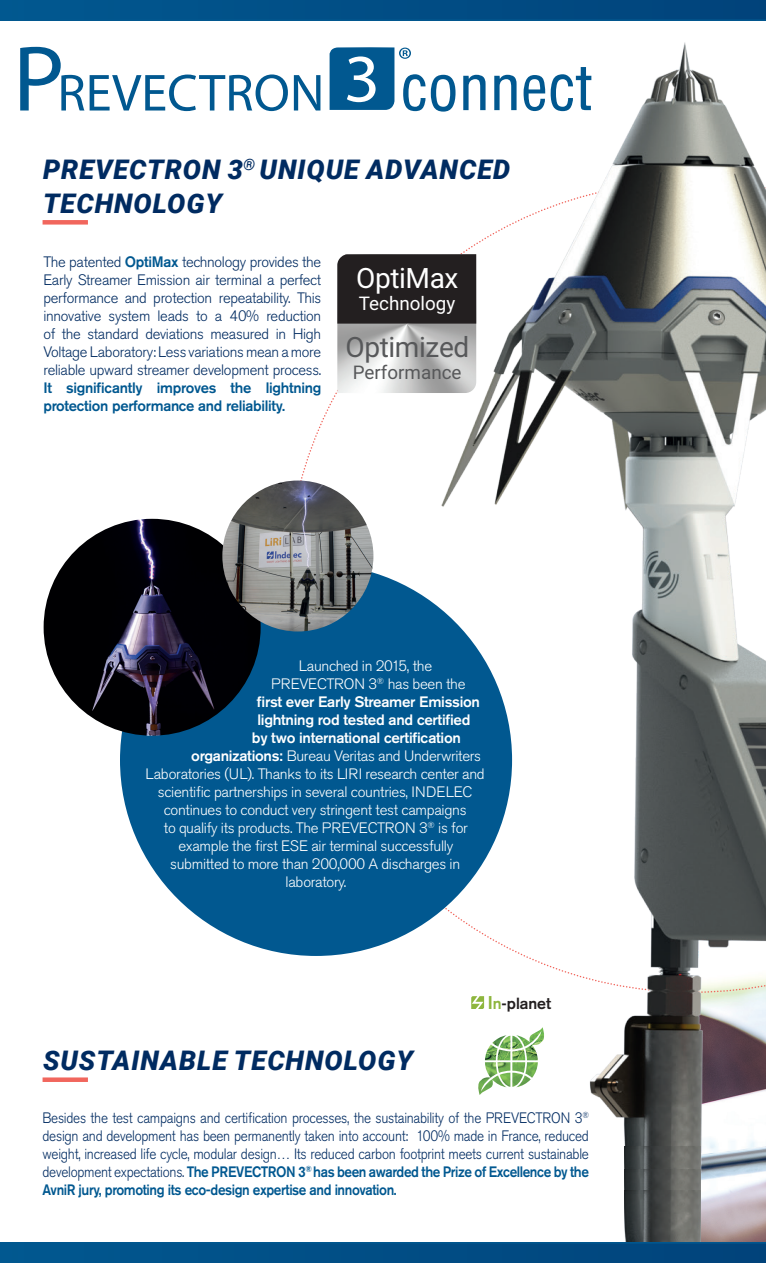
<style>
.page{position:relative;width:766px;height:1263px;background:#fff}
.page>*{position:absolute;margin:0;border:0;box-sizing:border-box;transform-origin:0 0}
.t1{font:61.5px "Arena Condensed";color:#015890}
.t2{font:28.05px "Roboto";letter-spacing:-.015em;color:#57585a}
.t3{font:28.05px "Roboto";letter-spacing:-.015em;color:#fff}
.t4{font:italic 900 27px/34.5px "Roboto";letter-spacing:.035em;color:#002b61}
.t5{font:18.75px "Roboto";color:#57585a}
.t6{font:18.75px "Roboto";color:#fff}
.t7{font:700 15.9px "Akzidenz Grotesk";color:#231f20}
.Style_de_paragraphe{font:300 15px/18px "Akzidenz Grotesk Pro";letter-spacing:-.02em;color:#002b61;text-align:justify;scale:.9 1}
.Style_de_paragraphe-2{font:300 15px "Akzidenz Grotesk Pro";letter-spacing:-.02em;color:#fff}
.Style_de_paragraphe-3{font:300 15px/18px "Akzidenz Grotesk Pro";letter-spacing:-.02em;color:#002b61;text-align:justify}
.Style_de_paragraphe-4{font:500 15px "Akzidenz Grotesk Pro";letter-spacing:-.02em;color:#fff}
.s1{font-weight:500;color:#015890}
.s2{font-weight:500}
.s3{font-size:18.15px;color:#8eb63e}
.s4{color:#8eb63e}
</style>
<div class="page">
<img style="left:700px;top:1172px;width:65px;height:70px">
<img style="left:430px;top:42px;width:335px;height:1130px">
<img style="left:624px;top:1146px;width:76px;height:23px">
<img style="left:624px;top:1169px;width:76px;height:22px">
<img style="left:624px;top:1191px;width:76px;height:51px">
<div style="left:43px;top:220px;width:45px;height:5px;background:#f1665d"></div>
<div style="left:43px;top:1077px;width:45px;height:5px;background:#f1665d"></div>
<svg style="left:20px;top:47px;width:64px;height:64px"></svg>
<svg style="left:90px;top:74px;width:198px;height:37px"></svg>
<svg style="left:294px;top:75px;width:26px;height:36px"></svg>
<svg style="left:329px;top:47px;width:82px;height:63px"></svg>
<svg style="left:443px;top:977px;width:134px;height:132px"></svg>
<img style="left:477px;top:1027px;width:68px;height:68px">
<div style="left:120px;top:564px;width:392px;height:392px;background:#015890;border-radius:50%"></div>
<img style="left:44px;top:519px;width:216px;height:217px;border-radius:108px">
<img style="left:222px;top:480px;width:151px;height:151px;border-radius:75px">
<svg style="left:0;top:0;width:765px;height:21px;background:#014e86"></svg>
<svg style="left:0;top:1242px;width:765px;height:21px;background:#014e86"></svg>
<img style="left:337px;top:324px;width:139px;height:69px">
<div style="left:337px;top:254px;width:139px;height:70px;background:#231f20"></div>
<h1 class="t1" style="left:400px;top:52px;width:193px">connect</h1>
<p class="t4" style="left:43px;top:151px;width:468px">PREVECTRON 3<sup>®</sup> UNIQUE ADVANCED<br>TECHNOLOGY</p>
<p class="Style_de_paragraphe-3" style="left:43px;top:253px;width:279px">The patented <span class="s1">OptiMax</span> technology provides the Early Streamer Emission air terminal a perfect performance and protection repeatability. This innovative system leads to a 40% reduction of the standard deviations measured in High Voltage Laboratory: Less variations mean a more reliable upward streamer development process.<br><span class="s1">It significantly improves the lightning protection performance and reliability.</span></p>
<p class="t3" style="left:356px;top:258px;width:104px">OptiMax</p>
<p class="t6" style="left:359px;top:290px;width:98px">Technology</p>
<p class="t2" style="left:345px;top:327px;width:125px">Optimized</p>
<p class="t5" style="left:352px;top:360px;width:110px">Performance</p>
<p class="Style_de_paragraphe-2" style="left:299px;top:656px;width:135px">Launched in 2015, the</p>
<p class="Style_de_paragraphe-2" style="left:271px;top:674px;width:196px">PREVECTRON 3<sup>®</sup> has been the</p>
<p class="Style_de_paragraphe-4" style="left:257px;top:692px;width:224px">first ever Early Streamer Emission</p>
<p class="Style_de_paragraphe-4" style="left:257px;top:710px;width:214px">lightning rod tested and certified</p>
<p class="Style_de_paragraphe-4" style="left:252px;top:728px;width:210px">by two international certification</p>
<p class="Style_de_paragraphe-2" style="left:191px;top:746px;width:291px"><span class="s2">organizations:</span> Bureau Veritas and Underwriters</p>
<p class="Style_de_paragraphe-2" style="left:145px;top:764px;width:340px">Laboratories (UL). Thanks to its LIRI research center and</p>
<p class="Style_de_paragraphe-2" style="left:158px;top:782px;width:316px">scientific partnerships in several countries, INDELEC</p>
<p class="Style_de_paragraphe-2" style="left:164px;top:800px;width:304px">continues to conduct very stringent test campaigns</p>
<p class="Style_de_paragraphe-2" style="left:164px;top:818px;width:305px">to qualify its products. The PREVECTRON 3<sup>®</sup> is for</p>
<p class="Style_de_paragraphe-2" style="left:178px;top:836px;width:276px">example the first ESE air terminal successfully</p>
<p class="Style_de_paragraphe-2" style="left:170px;top:854px;width:291px">submitted to more than 200,000 A discharges in</p>
<p class="Style_de_paragraphe-2" style="left:285px;top:872px;width:62px">laboratory.</p>
<p class="t4" style="left:43px;top:1042px;width:371px">SUSTAINABLE TECHNOLOGY</p>
<p class="t7" style="left:487px;top:994px;width:65px"><span class="s3">I</span><span class="s4">n</span>-planet</p>
<p class="Style_de_paragraphe" style="left:43px;top:1109px;width:608px">Besides the test campaigns and certification processes, the sustainability of the PREVECTRON 3<sup>® </sup>design and development has been permanently taken into account: 100% made in France, reduced weight, increased life cycle, modular design… Its reduced carbon footprint meets current sustainable development expectations. <span class="s1">The PREVECTRON 3</span><sup>®</sup> <span class="s1">has been awarded the Prize of Excellence by the AvniR jury, promoting its eco-design expertise and innovation.</span></p>
</div>
